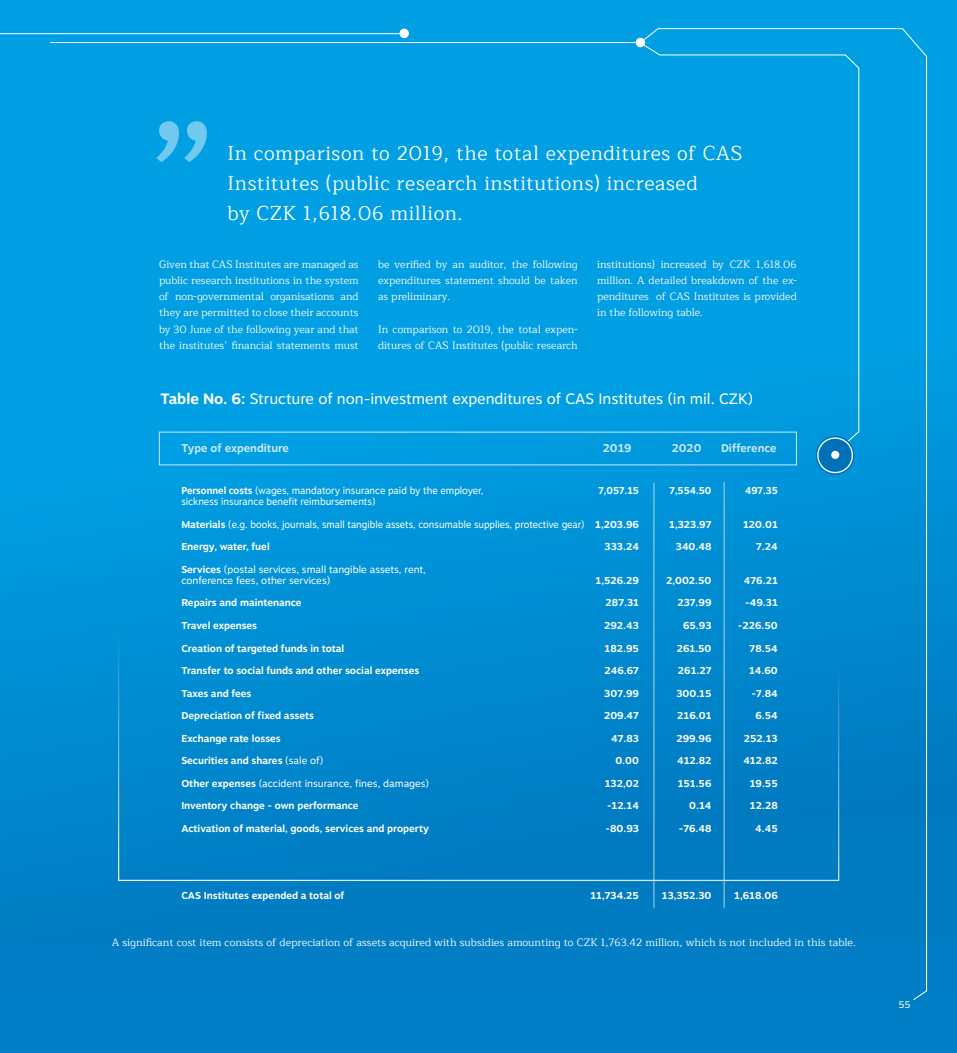
<style>
.page{position:relative;width:957px;height:1053px;background:#fff}
.page>*{position:absolute;margin:0;border:0;box-sizing:border-box;transform-origin:0 0}
.t1{font:168.75px "Motiva Sans";color:#fff}
.t2{font:20px/30px "Maitree";letter-spacing:.03em;color:#fff}
.t3{font:15px "Motiva Sans";color:#fff}
.t4{font:700 11.25px "Motiva Sans";color:#c9e9fb}
.t5{font:10.62px/16.2px "Maitree";color:#fff;text-align:justify}
.t6{font:700 10px "Motiva Sans";color:#fff}
.t7{font:10px/11.2px "Motiva Sans";color:#fff}
.t8{font:10px "Motiva Sans";color:#fff;scale:.95 1}
.t9{font:10px "Motiva Sans";color:#fff;scale:.94 1}
.t10{font:700 10px "Motiva Sans";color:#fff;scale:.95 1}
.t11{font:9.5px "Motiva Sans";color:#fff}
.s1{font-weight:700}
.s2{font-weight:400}
</style>
<div class="page">
<div style="left:0;top:0;width:957px;height:1052px;background:#009fe3"></div>
<hr style="left:0;top:33px;width:400px;height:1px;background:#fff">
<div style="left:399px;top:29px;width:10px;height:9px;background:#fff;border-radius:50%"></div>
<hr style="left:50px;top:42px;width:585px;height:1px;background:#fff">
<div style="left:635px;top:38px;width:10px;height:9px;background:#fff;border-radius:50%"></div>
<div style="left:0;top:432px;width:957px;height:620px;background:linear-gradient(to bottom,#019bdf,#0177be)"></div>
<svg style="left:643px;top:28px;width:284px;height:972px"></svg>
<h1 class="t1" style="left:150px;top:-41px;width:67px">„</h1>
<h2 class="t2" style="left:227px;top:139px;width:516px">In comparison to 2019, the total expenditures of CAS<br>Institutes (public research institutions) increased<br>by CZK 1,618.06 million.</h2>
<p class="t5" style="left:159px;top:256px;width:201px">Given that CAS Institutes are managed as public research institutions in the system of non-governmental organisations and they are permitted to close their accounts by 30 June of the following year and that the institutes’ financial statements must</p>
<p class="t5" style="left:378px;top:256px;width:201px">be verified by an auditor, the following expenditures statement should be taken as preliminary.</p>
<p class="t5" style="left:378px;top:321px;width:201px">In comparison to 2019, the total expen&shy;ditures of CAS Institutes (public research</p>
<p class="t5" style="left:597px;top:256px;width:201px">institutions) increased by CZK 1,618.06 million. A detailed breakdown of the ex&shy;penditures of CAS Institutes is provided in the following table.</p>
<h3 class="t3" style="left:161px;top:388px;width:594px"><span class="s1">Table No. 6:</span> Structure of non-investment expenditures of CAS Institutes (in mil. CZK)</h3>
<p class="t4" style="left:181px;top:440px;width:109px">Type of expenditure</p>
<p class="t4" style="left:603px;top:440px;width:30px">2019</p>
<p class="t4" style="left:672px;top:440px;width:31px">2020</p>
<p class="t4" style="left:721px;top:440px;width:57px">Difference</p>
<p class="t8" style="left:181px;top:483px;width:319px"><span class="s1">Personnel costs</span> (wages, mandatory insurance paid by the employer,</p>
<p class="t10" style="left:598px;top:483px;width:44px">7,057.15</p>
<p class="t10" style="left:669px;top:483px;width:46px">7,554.50</p>
<p class="t10" style="left:745px;top:483px;width:36px">497.35</p>
<p class="t8" style="left:181px;top:494px;width:206px">sickness insurance benefit reimbursements)</p>
<p class="t9" style="left:181px;top:516px;width:488px"><span class="s1">Materials</span> (e.g. books, journals, small tangible assets, consumable supplies, protective gear) <span class="s1">1,203.96</span></p>
<p class="t6" style="left:669px;top:516px;width:44px">1,323.97</p>
<p class="t6" style="left:743px;top:516px;width:36px">120.01</p>
<p class="t6" style="left:181px;top:539px;width:90px">Energy, water, fuel</p>
<p class="t6" style="left:604px;top:539px;width:36px">333.24</p>
<p class="t6" style="left:676px;top:539px;width:37px">340.48</p>
<p class="t6" style="left:756px;top:539px;width:23px">7.24</p>
<p class="t7" style="left:181px;top:563px;width:246px"><span class="s1">Services</span> (postal services, small tangible assets, rent, conference fees, other services)</p>
<p class="t6" style="left:595px;top:573px;width:45px">1,526.29</p>
<p class="t6" style="left:666px;top:573px;width:47px">2,002.50</p>
<p class="t6" style="left:744px;top:573px;width:35px">476.21</p>
<p class="t6" style="left:181px;top:595px;width:122px">Repairs and maintenance</p>
<p class="t6" style="left:605px;top:595px;width:35px">287.31</p>
<p class="t6" style="left:677px;top:595px;width:36px">237.99</p>
<p class="t6" style="left:745px;top:595px;width:34px">-49.31</p>
<p class="t6" style="left:181px;top:618px;width:77px">Travel expenses</p>
<p class="t6" style="left:604px;top:618px;width:36px">292.43</p>
<p class="t6" style="left:683px;top:618px;width:30px">65.93</p>
<p class="t6" style="left:738px;top:618px;width:41px">-226.50</p>
<p class="t6" style="left:181px;top:640px;width:164px">Creation of targeted funds in total</p>
<p class="t6" style="left:604px;top:640px;width:36px">182.95</p>
<p class="t6" style="left:676px;top:640px;width:36px">261.50</p>
<p class="t6" style="left:749px;top:640px;width:30px">78.54</p>
<p class="t6" style="left:181px;top:663px;width:239px">Transfer to social funds and other social expenses</p>
<p class="t6" style="left:604px;top:663px;width:36px">246.67</p>
<p class="t6" style="left:678px;top:663px;width:35px">261.27</p>
<p class="t6" style="left:749px;top:663px;width:30px">14.60</p>
<p class="t6" style="left:181px;top:685px;width:72px">Taxes and fees</p>
<p class="t6" style="left:604px;top:685px;width:36px">307.99</p>
<p class="t6" style="left:676px;top:685px;width:37px">300.15</p>
<p class="t6" style="left:751px;top:685px;width:28px">-7.84</p>
<p class="t6" style="left:181px;top:708px;width:134px">Depreciation of fixed assets</p>
<p class="t6" style="left:604px;top:708px;width:36px">209.47</p>
<p class="t6" style="left:677px;top:708px;width:36px">216.01</p>
<p class="t6" style="left:755px;top:708px;width:24px">6.54</p>
<p class="t6" style="left:181px;top:730px;width:101px">Exchange rate losses</p>
<p class="t6" style="left:611px;top:730px;width:29px">47.83</p>
<p class="t6" style="left:676px;top:730px;width:37px">299.96</p>
<p class="t6" style="left:744px;top:730px;width:35px">252.13</p>
<p class="t6" style="left:181px;top:753px;width:143px">Securities and shares <span class="s2">(sale of)</span></p>
<p class="t6" style="left:615px;top:753px;width:25px">0.00</p>
<p class="t6" style="left:677px;top:753px;width:36px">412.82</p>
<p class="t6" style="left:743px;top:753px;width:36px">412.82</p>
<p class="t7" style="left:181px;top:777px;width:249px"><span class="s1">Other expenses</span> (accident insurance, fines, damages)</p>
<p class="t6" style="left:605px;top:775px;width:36px">132,02</p>
<p class="t6" style="left:677px;top:775px;width:35px">151.56</p>
<p class="t6" style="left:749px;top:775px;width:30px">19.55</p>
<p class="t6" style="left:181px;top:798px;width:179px">Inventory change - own performance</p>
<p class="t6" style="left:607px;top:798px;width:33px">-12.14</p>
<p class="t6" style="left:689px;top:798px;width:24px">0.14</p>
<p class="t6" style="left:750px;top:798px;width:29px">12.28</p>
<p class="t6" style="left:181px;top:820px;width:249px">Activation of material, goods, services and property</p>
<p class="t6" style="left:605px;top:820px;width:35px">-80.93</p>
<p class="t6" style="left:679px;top:820px;width:34px">-76.48</p>
<p class="t6" style="left:755px;top:820px;width:24px">4.45</p>
<p class="t6" style="left:181px;top:888px;width:164px">CAS Institutes expended a total of</p>
<p class="t6" style="left:590px;top:888px;width:50px">11,734.25</p>
<p class="t6" style="left:662px;top:888px;width:51px">13,352.30</p>
<p class="t6" style="left:734px;top:888px;width:45px">1,618.06</p>
<p class="t5" style="left:112px;top:934px;width:745px">A significant cost item consists of depreciation of assets acquired with subsidies amounting to CZK 1,763.42 million, which is not included in this table.</p>
<p class="t11" style="left:898px;top:997px;width:14px">55</p>
</div>
